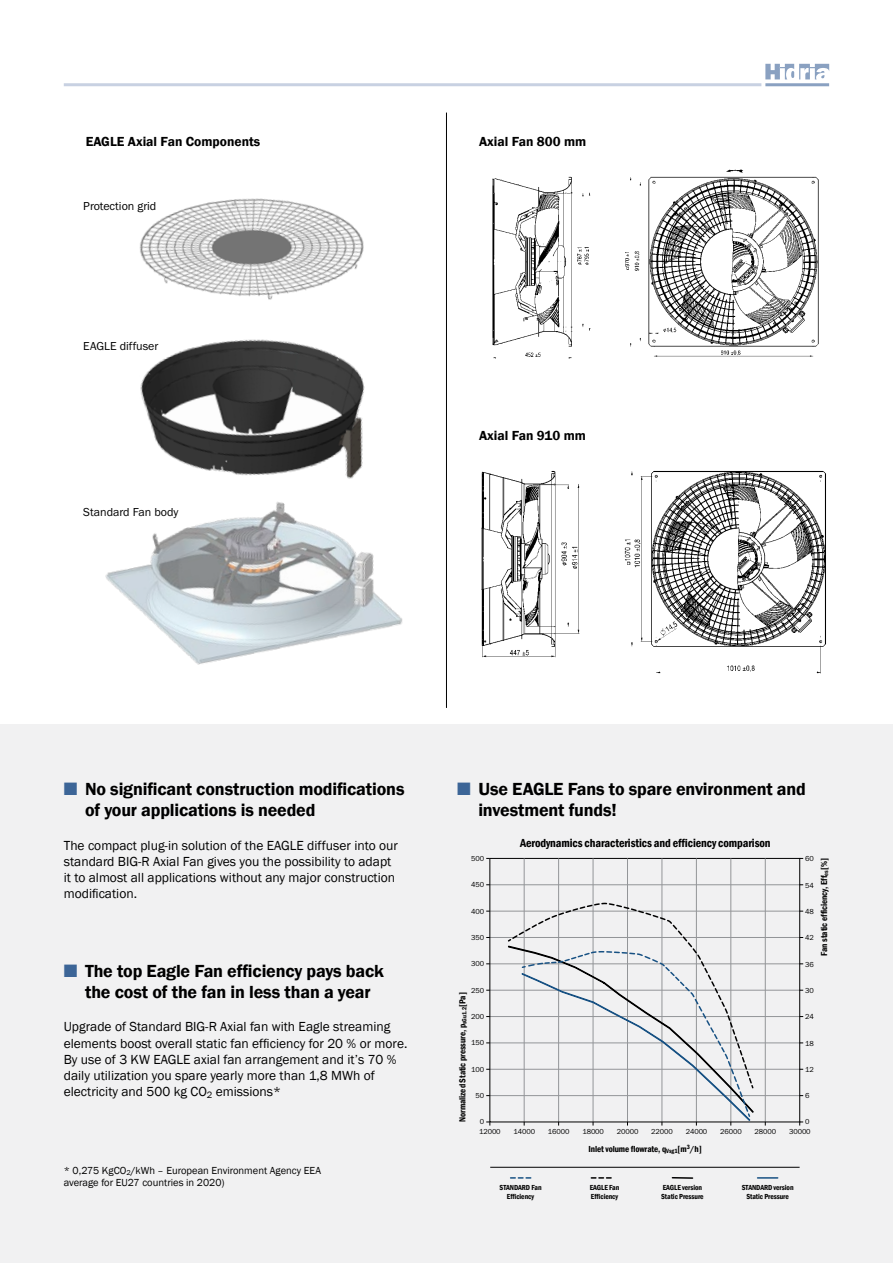
<style>
.page{position:relative;width:893px;height:1263px;background:#fff}
.page>*{position:absolute;margin:0;border:0;box-sizing:border-box;transform-origin:0 0}
.t1{font:600 18px/21.6px "Franklin Gothic";letter-spacing:-.01em;color:#000}
.t2{font:13.5px/16.2px "Franklin Gothic";color:#000}
.t3{font:600 13.5px "Franklin Gothic";color:#000}
.t4{font:600 condensed 12px "Franklin Gothic";letter-spacing:-.01em;color:#000}
.t5{font:12px "Franklin Gothic URW Boo";color:#000}
.t6{font:10.5px/12.6px "Franklin Gothic";color:#000}
.t7{font:600 condensed 9px "Franklin Gothic";letter-spacing:-.01em;color:#000}
.t8{font:7.5px/9px "Franklin Gothic URW Boo";letter-spacing:-.01em;color:#000}
.t9{font:600 condensed 7.5px/9px "Franklin Gothic";letter-spacing:-.01em;color:#000;text-align:center}
.s1{color:#3c6597}
</style>
<div class="page">
<div style="left:0;top:725px;width:893px;height:538px;background:#f1f1f2"></div>
<svg style="left:765px;top:64px;width:64px;height:22px"></svg>
<hr style="left:64px;top:83px;width:697px;height:3px;background:#c8d1e2">
<img style="left:139px;top:198px;width:225px;height:92px">
<img style="left:140px;top:290px;width:225px;height:182px">
<img style="left:105px;top:472px;width:298px;height:193px">
<img style="left:492px;top:169px;width:327px;height:190px">
<img style="left:481px;top:470px;width:345px;height:204px">
<hr style="left:446px;top:113px;width:1px;height:595px;background:#000">
<svg style="left:591px;top:1177px;width:20px;height:2px"></svg>
<hr style="left:758px;top:1177px;width:20px;height:2px;background:#175183">
<hr style="left:672px;top:1177px;width:20px;height:2px;background:#000">
<svg style="left:511px;top:1177px;width:20px;height:2px"></svg>
<hr style="left:490px;top:858px;width:310px;height:1px;background:#000">
<hr style="left:490px;top:884px;width:310px;height:1px;background:#939598">
<hr style="left:490px;top:911px;width:310px;height:1px;background:#939598">
<hr style="left:490px;top:937px;width:310px;height:1px;background:#939598">
<hr style="left:490px;top:963px;width:310px;height:1px;background:#939598">
<hr style="left:490px;top:990px;width:310px;height:1px;background:#939598">
<hr style="left:490px;top:1016px;width:310px;height:1px;background:#939598">
<hr style="left:490px;top:1043px;width:310px;height:1px;background:#939598">
<hr style="left:490px;top:1069px;width:310px;height:1px;background:#939598">
<hr style="left:490px;top:1095px;width:310px;height:1px;background:#939598">
<hr style="left:558px;top:858px;width:1px;height:264px;background:#939598">
<hr style="left:524px;top:858px;width:1px;height:264px;background:#939598">
<hr style="left:593px;top:858px;width:1px;height:264px;background:#939598">
<hr style="left:627px;top:858px;width:1px;height:264px;background:#939598">
<hr style="left:662px;top:858px;width:1px;height:264px;background:#939598">
<hr style="left:799px;top:858px;width:1px;height:264px;background:#000">
<hr style="left:731px;top:858px;width:1px;height:264px;background:#939598">
<hr style="left:765px;top:858px;width:1px;height:264px;background:#939598">
<hr style="left:696px;top:858px;width:1px;height:264px;background:#939598">
<hr style="left:490px;top:858px;width:1px;height:264px;background:#000">
<hr style="left:490px;top:1122px;width:310px;height:1px;background:#000">
<hr style="left:490px;top:1167px;width:310px;height:1px;background:#000">
<svg style="left:508px;top:1089px;width:246px;height:36px"></svg>
<svg style="left:507px;top:902px;width:247px;height:187px"></svg>
<p class="t3" style="left:86px;top:134px;width:176px">EAGLE Axial Fan Components</p>
<p class="t5" style="left:83px;top:199px;width:75px">Protection grid</p>
<p class="t5" style="left:83px;top:338px;width:77px">EAGLE diffuser</p>
<p class="t5" style="left:83px;top:504px;width:97px">Standard Fan body</p>
<p class="t3" style="left:479px;top:134px;width:109px">Axial Fan 800 mm</p>
<p class="t3" style="left:479px;top:427px;width:108px">Axial Fan 910 mm</p>
<h1 class="t1" style="left:85px;top:778px;width:321px;text-indent:-21px"><span class="s1">■</span> No significant construction modifications of your applications is needed</h1>
<p class="t2" style="left:64px;top:837px;width:336px">The compact plug-in solution of the EAGLE diffuser into our standard BIG-R Axial Fan gives you the possibility to adapt it to almost all applications without any major construction modification.</p>
<h1 class="t1" style="left:64px;top:960px;width:322px;text-align:center"><span class="s1">■</span> The top Eagle Fan efficiency pays back the cost of the fan in less than a year</h1>
<p class="t2" style="left:64px;top:1019px;width:345px">Upgrade of Standard BIG-R Axial fan with Eagle streaming elements boost overall static fan efficiency for 20 % or more.<br>By use of 3 KW EAGLE axial fan arrangement and it’s 70 % daily utilization you spare yearly more than 1,8 MWh of electricity and 500 kg CO<sub>2</sub> emissions*</p>
<p class="t6" style="left:64px;top:1164px;width:259px">* 0,275 KgCO<sub>2</sub>/kWh – European Environment Agency EEA average for EU27 countries in 2020)</p>
<h1 class="t1" style="left:478px;top:778px;width:329px;text-indent:-21px"><span class="s1">■</span> Use EAGLE Fans to spare environment and investment funds!</h1>
<p class="t4" style="left:520px;top:835px;width:252px">Aerodynamics characteristics and efficiency comparison</p>
<p class="t8" style="left:471px;top:854px;width:15px">500</p>
<p class="t8" style="left:471px;top:880px;width:15px">450</p>
<p class="t8" style="left:471px;top:906px;width:15px">400</p>
<p class="t8" style="left:471px;top:933px;width:15px">350</p>
<p class="t8" style="left:805px;top:854px;width:10px">60</p>
<p class="t7" style="left:818px;top:956px;width:99px;rotate:-90deg">Fan static efficiency, Eff<sub>es</sub>[%]</p>
<p class="t8" style="left:805px;top:880px;width:10px">54</p>
<p class="t8" style="left:805px;top:907px;width:10px">48</p>
<p class="t8" style="left:805px;top:933px;width:10px">42</p>
<p class="t8" style="left:471px;top:959px;width:15px">300</p>
<p class="t8" style="left:805px;top:959px;width:10px">36</p>
<p class="t8" style="left:471px;top:985px;width:15px">250</p>
<p class="t7" style="left:456px;top:1122px;width:131px;rotate:-90deg">Normalized Static pressure, p<sub>sGu1.2</sub>[Pa]</p>
<p class="t8" style="left:471px;top:1012px;width:15px">200</p>
<p class="t8" style="left:471px;top:1038px;width:15px">150</p>
<p class="t8" style="left:471px;top:1064px;width:15px">100</p>
<p class="t8" style="left:475px;top:1091px;width:10px">50</p>
<p class="t8" style="left:479px;top:1117px;width:23px">0<br>12000</p>
<p class="t8" style="left:805px;top:986px;width:10px">30</p>
<p class="t8" style="left:805px;top:1012px;width:10px">24</p>
<p class="t8" style="left:805px;top:1038px;width:10px">18</p>
<p class="t8" style="left:805px;top:1065px;width:10px">12</p>
<p class="t8" style="left:805px;top:1091px;width:6px">6</p>
<p class="t8" style="left:805px;top:1117px;width:6px">0</p>
<p class="t8" style="left:513px;top:1126px;width:23px">14000</p>
<p class="t8" style="left:548px;top:1126px;width:23px">16000</p>
<p class="t8" style="left:582px;top:1126px;width:23px">18000</p>
<p class="t8" style="left:617px;top:1126px;width:23px">20000</p>
<p class="t8" style="left:651px;top:1126px;width:23px">22000</p>
<p class="t8" style="left:686px;top:1126px;width:23px">24000</p>
<p class="t8" style="left:720px;top:1126px;width:23px">26000</p>
<p class="t8" style="left:755px;top:1126px;width:23px">28000</p>
<p class="t8" style="left:789px;top:1126px;width:23px">30000</p>
<p class="t7" style="left:589px;top:1143px;width:115px">Inlet volume flowrate, q<sub>Vsg1</sub>[m<sup>3</sup>/h]</p>
<p class="t9" style="left:499px;top:1183px;width:44px">STANDARD Fan<br>Efficiency</p>
<p class="t9" style="left:590px;top:1183px;width:31px;text-align:left">EAGLE Fan<br>Efficiency</p>
<p class="t9" style="left:661px;top:1183px;width:44px;text-align:left">EAGLE version<br>Static Pressure</p>
<p class="t9" style="left:742px;top:1183px;width:53px">STANDARD version<br>Static Pressure</p>
</div>
